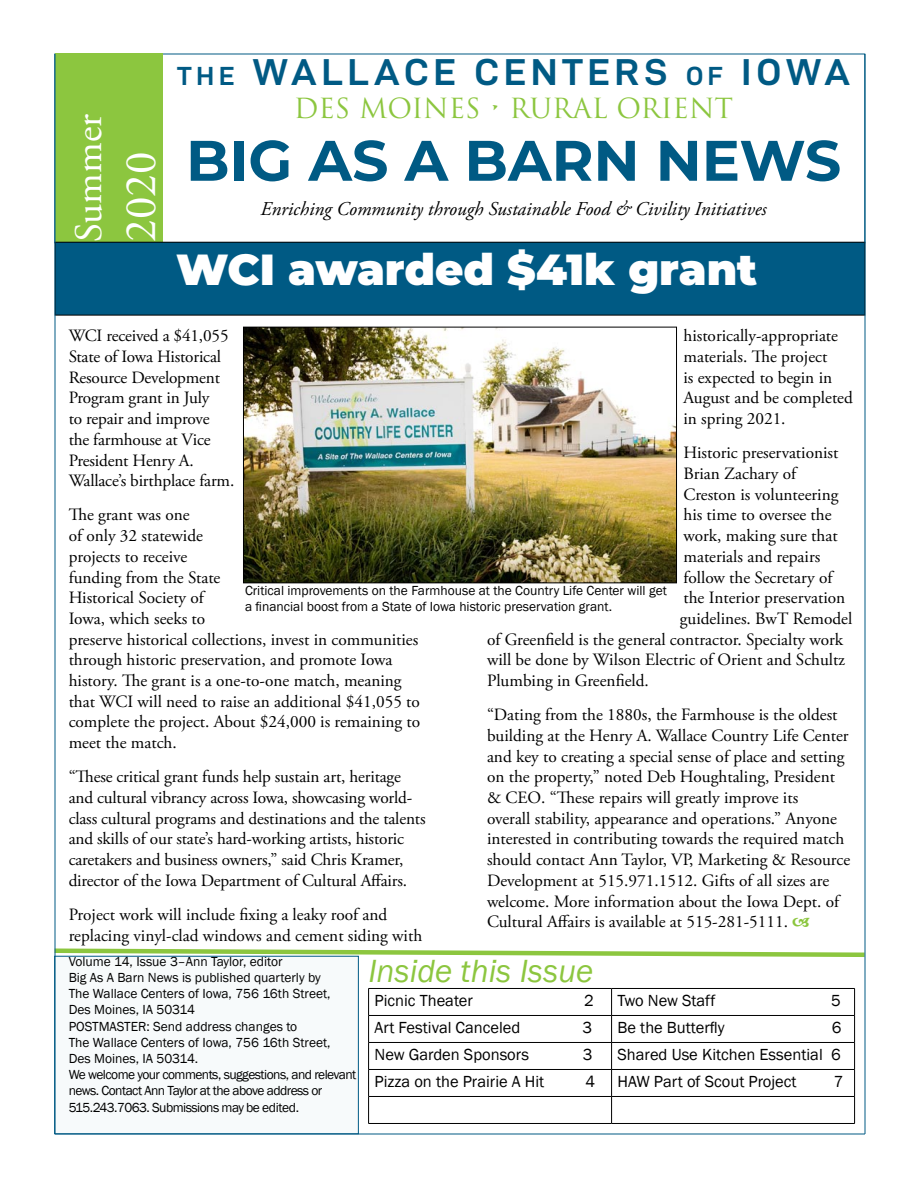
<style>
.page{position:relative;width:918px;height:1188px;background:#fff}
.page>*{position:absolute;margin:0;border:0;box-sizing:border-box;transform-origin:0 0}
.t1{font:700 57px "Montserrat";color:#005a84}
.t2{font:45px "Adobe Garamond Pro";color:#fff}
.t3{font:900 43.5px "Montserrat";color:#fff}
.t4{font:39px "Adobe Garamond Pro";color:#fff}
.t5{font:37.5px "D DIN Exp Bold";letter-spacing:.13em;color:#005a84}
.t6{font:italic 33px "Franklin Gothic";color:#8cc63f}
.t7{font:27px "Trajan Pro";color:#8cc63f}
.t8{font:italic 19.5px "Adobe Garamond Pro";color:#000}
.t9{font:17.25px/20.7px "Adobe Garamond Pro";color:#000}
.t10{font:16.5px "Franklin Gothic";color:#000}
.t11{font:13.5px/16.2px "Franklin Gothic";color:#000}
.s1{font-size:26.25px}
</style>
<div class="page">
<div style="left:55px;top:956px;width:303px;height:178px;background:#f7fafb"></div>
<div style="left:54px;top:956px;width:305px;height:178px;border:1px solid #005a84"></div>
<div style="left:55px;top:54px;width:108px;height:188px;background:#8cc63f"></div>
<hr style="left:368px;top:988px;width:244px;height:1px;background:#000">
<hr style="left:612px;top:988px;width:243px;height:1px;background:#000">
<hr style="left:368px;top:1015px;width:244px;height:1px;background:#000">
<hr style="left:612px;top:1015px;width:243px;height:1px;background:#000">
<hr style="left:368px;top:1042px;width:244px;height:1px;background:#000">
<hr style="left:612px;top:1042px;width:243px;height:1px;background:#000">
<hr style="left:368px;top:1069px;width:244px;height:1px;background:#000">
<hr style="left:612px;top:1069px;width:243px;height:1px;background:#000">
<hr style="left:368px;top:1096px;width:244px;height:1px;background:#000">
<svg style="left:368px;top:989px;width:1px;height:134px"></svg>
<hr style="left:612px;top:1096px;width:243px;height:1px;background:#000">
<svg style="left:611px;top:989px;width:1px;height:134px"></svg>
<svg style="left:854px;top:989px;width:1px;height:134px"></svg>
<hr style="left:368px;top:1123px;width:244px;height:1px;background:#000">
<hr style="left:612px;top:1123px;width:243px;height:1px;background:#000">
<svg style="left:54px;top:946px;width:811px;height:13px"></svg>
<div style="left:55px;top:242px;width:810px;height:73px;background:#005a84"></div>
<div style="left:55px;top:242px;width:810px;height:73px;border:1px solid #000"></div>
<hr style="left:55px;top:54px;width:1px;height:1080px;background:#005a84">
<hr style="left:55px;top:1134px;width:810px;height:1px;background:#005a84">
<hr style="left:865px;top:54px;width:1px;height:1080px;background:#005a84">
<img style="left:245px;top:329px;width:430px;height:252px">
<div style="left:243px;top:327px;width:434px;height:256px;border:1px solid #000"></div>
<h3 class="t4" style="left:66px;top:242px;width:129px;rotate:-90deg">Summer</h3>
<h2 class="t2" style="left:114px;top:242px;width:91px;rotate:-90deg">2020</h2>
<h3 class="t5" style="left:177px;top:52px;width:675px"><span class="s1">THE</span> WALLACE CENTERS <span class="s1">OF</span> IOWA</h3>
<h3 class="t7" style="left:294px;top:91px;width:441px">DES MOINES • RURAL ORIENT</h3>
<h1 class="t1" style="left:186px;top:119px;width:657px">BIG AS A BARN NEWS</h1>
<p class="t8" style="left:261px;top:197px;width:507px">Enriching Community through Sustainable Food &amp; Civility Initiatives</p>
<h3 class="t3" style="left:176px;top:236px;width:583px">WCI awarded $41k grant</h3>
<p class="t9" style="left:69px;top:326px;width:167px">WCI received a $41,055<br>State of Iowa Historical<br>Resource Development<br>Program grant in July<br>to repair and improve the farmhouse at Vice<br>President Henry A.<br>Wallace’s birthplace farm.</p>
<p class="t9" style="left:69px;top:505px;width:353px">The grant was one<br>of only 32 statewide<br>projects to receive<br>funding from the State<br>Historical Society of<br>Iowa, which seeks to<br>preserve historical collections, invest in communities through historic preservation, and promote Iowa history. The grant is a one-to-one match, meaning that WCI will need to raise an additional $41,055 to complete the project. About $24,000 is remaining to meet the match.</p>
<p class="t9" style="left:69px;top:767px;width:358px">“These critical grant funds help sustain art, heritage and cultural vibrancy across Iowa, showcasing world&shy;class cultural programs and destinations and the talents and skills of our state’s hard-working artists, historic caretakers and business owners,” said Chris Kramer, director of the Iowa Department of Cultural Affairs.</p>
<p class="t9" style="left:69px;top:905px;width:355px">Project work will include fixing a leaky roof and replacing vinyl-clad windows and cement siding with</p>
<p class="t9" style="left:683px;top:326px;width:171px">historically-appropriate materials. The project<br>is expected to begin in<br>August and be completed in spring 2021.</p>
<p class="t9" style="left:683px;top:443px;width:157px">Historic preservationist</p>
<p class="t9" style="left:683px;top:464px;width:114px">Brian Zachary of</p>
<p class="t9" style="left:683px;top:485px;width:156px">Creston is volunteering</p>
<p class="t9" style="left:683px;top:505px;width:150px">his time to oversee the</p>
<p class="t9" style="left:683px;top:526px;width:156px">work, making sure that</p>
<p class="t9" style="left:683px;top:547px;width:138px">materials and repairs</p>
<p class="t9" style="left:683px;top:567px;width:151px">follow the Secretary of</p>
<p class="t9" style="left:683px;top:588px;width:163px">the Interior preservation</p>
<p class="t9" style="left:680px;top:609px;width:174px">guidelines. BwT Remodel</p>
<p class="t9" style="left:487px;top:629px;width:358px">of Greenfield is the general contractor. Specialty work</p>
<p class="t9" style="left:487px;top:650px;width:360px">will be done by Wilson Electric of Orient and Schultz</p>
<p class="t9" style="left:487px;top:671px;width:163px">Plumbing in Greenfield.</p>
<p class="t9" style="left:487px;top:705px;width:365px">“Dating from the 1880s, the Farmhouse is the oldest building at the Henry A. Wallace Country Life Center and key to creating a special sense of place and setting on the property,” noted Deb Houghtaling, President &amp; CEO. “These repairs will greatly improve its<br>overall stability, appearance and operations.” Anyone interested in contributing towards the required match should contact Ann Taylor, VP, Marketing &amp; Resource Development at 515.971.1512. Gifts of all sizes are welcome. More information about the Iowa Dept. of Cultural Affairs is available at 515-281-5111.</p>
<p class="t11" style="left:245px;top:583px;width:423px">Critical improvements on the Farmhouse at the Country Life Center will get a financial boost from a State of Iowa historic preservation grant.</p>
<p class="t11" style="left:69px;top:954px;width:289px">Volume 14, Issue 3–Ann Taylor, editor<br>Big As A Barn News is published quarterly by<br>The Wallace Centers of Iowa, 756 16th Street,<br>Des Moines, IA 50314<br>POSTMASTER: Send address changes to<br>The Wallace Centers of Iowa, 756 16th Street,<br>Des Moines, IA 50314.<br>We welcome your comments, suggestions, and relevant news. Contact Ann Taylor at the above address or 515.243.7063. Submissions may be edited.</p>
<h3 class="t6" style="left:368px;top:951px;width:226px">Inside this Issue</h3>
<p class="t10" style="left:375px;top:990px;width:100px">Picnic Theater</p>
<p class="t10" style="left:584px;top:990px;width:11px">2</p>
<p class="t10" style="left:618px;top:990px;width:100px">Two New Staff</p>
<p class="t10" style="left:831px;top:990px;width:11px">5</p>
<p class="t10" style="left:375px;top:1017px;width:147px">Art Festival Canceled</p>
<p class="t10" style="left:582px;top:1017px;width:11px">3</p>
<p class="t10" style="left:618px;top:1017px;width:109px">Be the Butterfly</p>
<p class="t10" style="left:832px;top:1017px;width:11px">6</p>
<p class="t10" style="left:375px;top:1044px;width:156px">New Garden Sponsors</p>
<p class="t10" style="left:583px;top:1044px;width:11px">3</p>
<p class="t10" style="left:618px;top:1044px;width:225px">Shared Use Kitchen Essential 6</p>
<p class="t10" style="left:375px;top:1071px;width:171px">Pizza on the Prairie A Hit</p>
<p class="t10" style="left:586px;top:1071px;width:11px">4</p>
<p class="t10" style="left:618px;top:1071px;width:181px">HAW Part of Scout Project</p>
<p class="t10" style="left:834px;top:1071px;width:11px">7</p>
</div>
